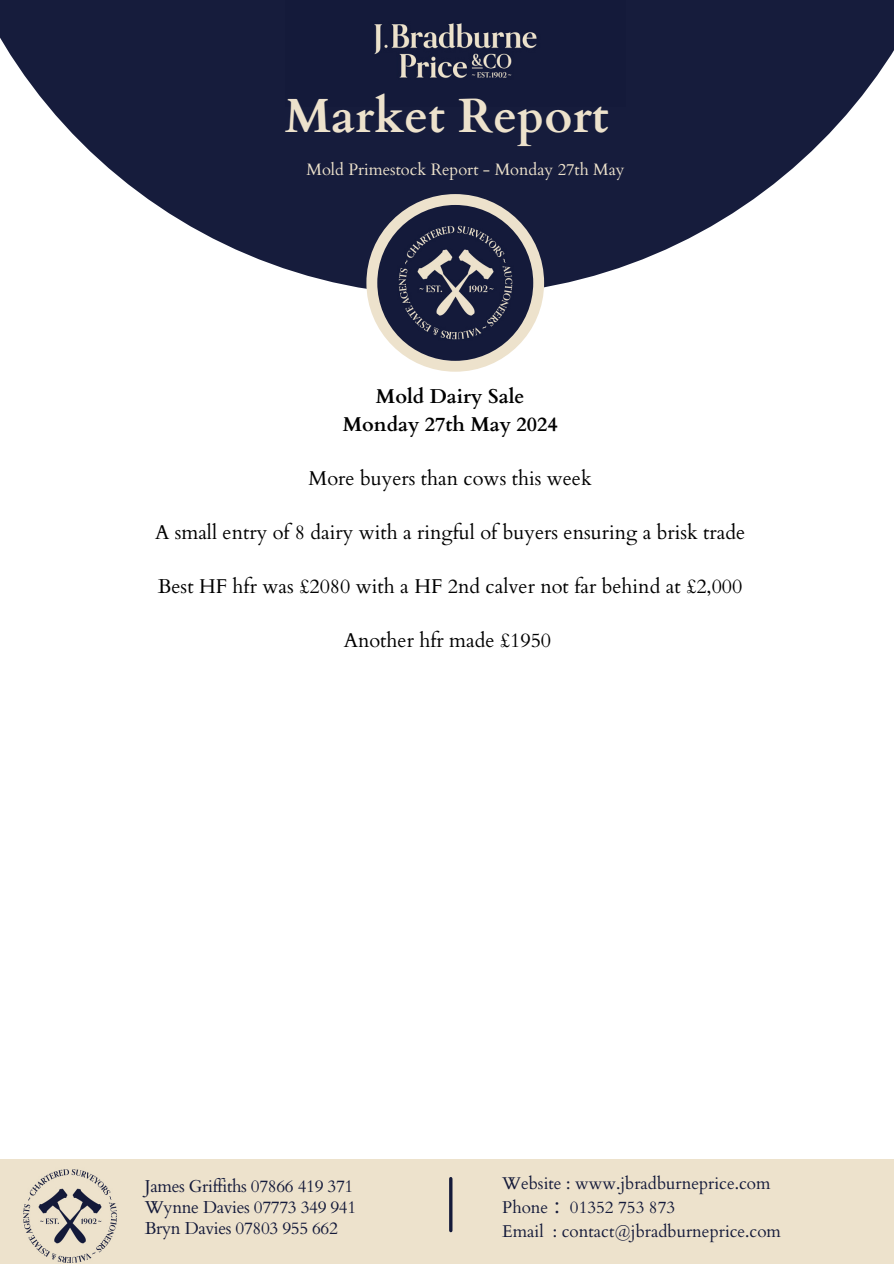
<style>
.page{position:relative;width:894px;height:1264px;background:#fff}
.page>*{position:absolute;margin:0;border:0;box-sizing:border-box;transform-origin:0 0}
.t1{font:700 48px "Cardo";color:#ede2cc}
.t2{font:20.1px "Cardo";color:#000}
.t3{font:700 20.1px/27px "Cardo";color:#000;text-align:center}
.t4{font:17.25px "Cardo";letter-spacing:-.02em;color:#141a3a}
.t5{font:17.1px "Cardo";color:#141a3a}
.t6{font:16.5px "Cardo";color:#ede2cc}
.s1{font-family:"Noto Sans CJ Ksc"}
</style>
<div class="page">
<svg style="left:0;top:0;width:893px;height:295px;fill:#161c3c"></svg>
<svg style="left:366px;top:194px;width:178px;height:178px;background:#e8dec9"></svg>
<img style="left:377px;top:205px;width:156px;height:156px;border-radius:50%">
<div style="left:0;top:1159px;width:893px;height:104px;background:#ede2cc"></div>
<hr style="left:449px;top:1178px;width:3px;height:52px;background:#141a3a">
<img style="left:23px;top:1169px;width:94px;height:94px">
<img style="left:285px;top:0;width:340px;height:106px">
<p class="t1" style="left:284px;top:84px;width:325px">Market Report</p>
<p class="t6" style="left:306px;top:158px;width:319px">Mold Primestock Report - Monday 27th May</p>
<p class="t3" style="left:342px;top:383px;width:216px">Mold Dairy Sale<br>Monday 27th May 2024</p>
<p class="t2" style="left:308px;top:464px;width:285px">More buyers than cows this week</p>
<p class="t2" style="left:155px;top:518px;width:591px">A small entry of 8 dairy with a ringful of buyers ensuring a brisk trade</p>
<p class="t2" style="left:158px;top:572px;width:586px">Best HF hfr was £2080 with a HF 2nd calver not far behind at £2,000</p>
<p class="t2" style="left:343px;top:626px;width:209px">Another hfr made £1950</p>
<h3 class="t4" style="left:145px;top:1174px;width:210px">James Griffiths 07866 419 371</h3>
<h3 class="t4" style="left:145px;top:1195px;width:213px">Wynne Davies 07773 349 941</h3>
<h3 class="t4" style="left:145px;top:1217px;width:194px">Bryn Davies 07803 955 662</h3>
<p class="t5" style="left:502px;top:1172px;width:270px">Website : www.jbradburneprice.com</p>
<h2 class="t5" style="left:502px;top:1195px;width:174px">Phone <span class="s1">：</span>01352 753 873</h2>
<h3 class="t5" style="left:502px;top:1219px;width:280px">Email : contact@jbradburneprice.com</h3>
</div>
